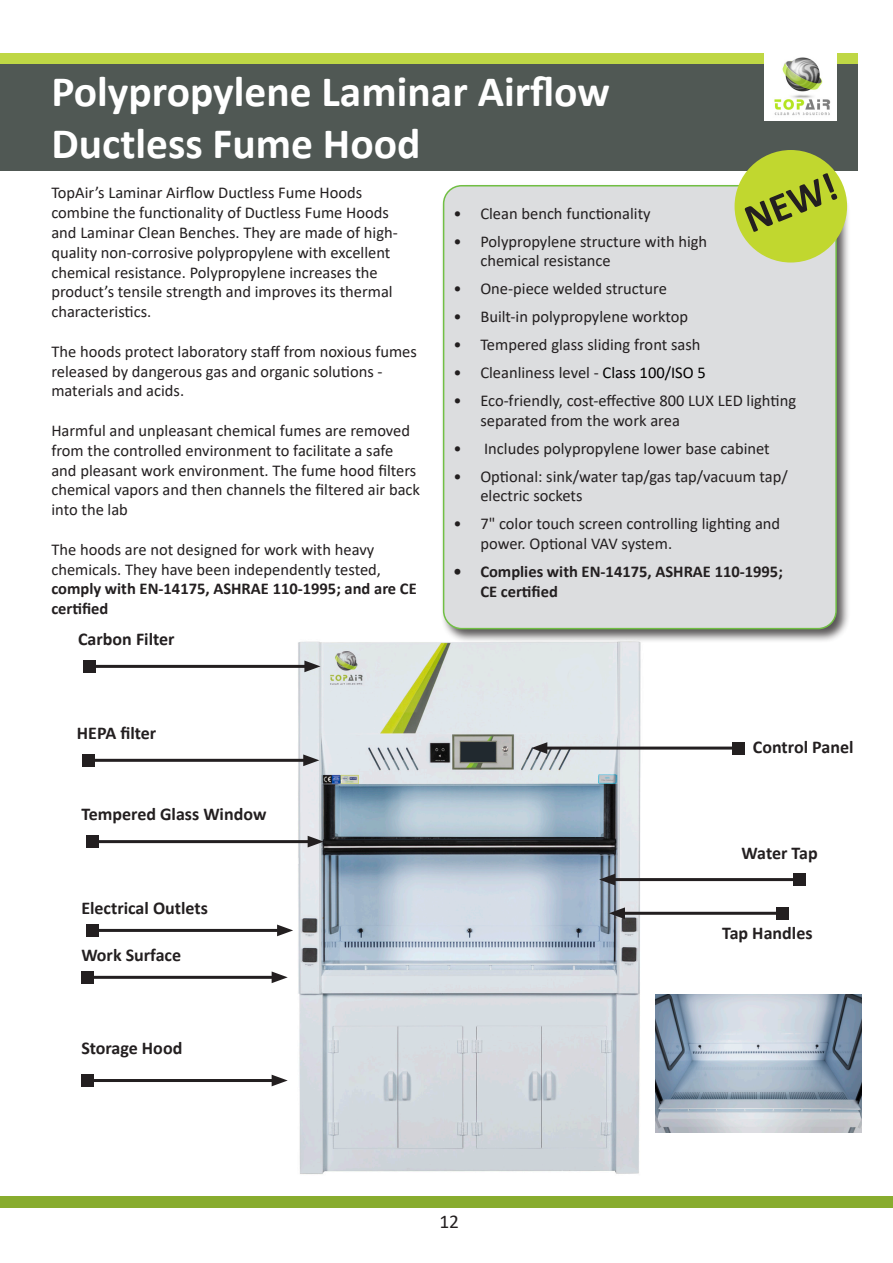
<style>
.page{position:relative;width:893px;height:1263px;background:#fff}
.page>*{position:absolute;margin:0;border:0;box-sizing:border-box;transform-origin:0 0}
.t1{font:700 43.5px/52.2px "Calibri";color:#fff}
.t2{font:700 40.5px "Calibri";color:#231f20}
.t3{font:19.5px "Calibri";color:#231f20}
.t4{font:700 18px "Calibri";color:#231f20}
.t5{font:16.5px/19.8px "Calibri";color:#231f20}
.t6{font:700 16.5px/19.5px "Calibri";color:#231f20}
.s1{color:#000}
</style>
<div class="page">
<img style="left:276px;top:641px;width:380px;height:533px">
<hr style="left:542px;top:746px;width:197px;height:3px;background:#231f20">
<svg style="left:531px;top:742px;width:16px;height:12px"></svg>
<div style="left:733px;top:742px;width:12px;height:12px;background:#231f20"></div>
<hr style="left:93px;top:840px;width:220px;height:3px;background:#231f20">
<svg style="left:308px;top:836px;width:16px;height:11px"></svg>
<div style="left:87px;top:836px;width:12px;height:12px;background:#231f20"></div>
<hr style="left:93px;top:929px;width:190px;height:3px;background:#231f20">
<svg style="left:277px;top:924px;width:16px;height:12px"></svg>
<div style="left:87px;top:924px;width:12px;height:12px;background:#231f20"></div>
<hr style="left:87px;top:976px;width:190px;height:3px;background:#231f20">
<svg style="left:272px;top:971px;width:16px;height:12px"></svg>
<div style="left:81px;top:971px;width:12px;height:12px;background:#231f20"></div>
<hr style="left:87px;top:1079px;width:190px;height:3px;background:#231f20">
<svg style="left:272px;top:1075px;width:16px;height:11px"></svg>
<div style="left:81px;top:1074px;width:12px;height:12px;background:#231f20"></div>
<hr style="left:609px;top:878px;width:190px;height:3px;background:#231f20">
<svg style="left:599px;top:874px;width:16px;height:11px"></svg>
<div style="left:793px;top:873px;width:12px;height:12px;background:#231f20"></div>
<hr style="left:619px;top:912px;width:164px;height:3px;background:#231f20">
<svg style="left:609px;top:907px;width:16px;height:12px"></svg>
<div style="left:777px;top:907px;width:12px;height:12px;background:#231f20"></div>
<div style="left:441px;top:183px;width:410px;height:460px;background:#231f20;opacity:.75"></div>
<div style="left:444px;top:186px;width:392px;height:443px;background:#dcdddf;border-radius:18px"></div>
<div style="left:443px;top:185px;width:394px;height:444px;border:2px solid #71bf44;border-radius:18px"></div>
<div style="left:0;top:63px;width:858px;height:108px;background:#505854"></div>
<div style="left:0;top:53px;width:858px;height:10px;background:#bfd745"></div>
<div style="left:0;top:1196px;width:893px;height:11px;background:#88ac2e"></div>
<img style="left:765px;top:53px;width:72px;height:67px">
<div style="left:735px;top:150px;width:112px;height:112px;background:#c1d72f;border-radius:50%"></div>
<img style="left:656px;top:995px;width:206px;height:137px">
<hr style="left:89px;top:665px;width:221px;height:3px;background:#231f20">
<svg style="left:304px;top:660px;width:16px;height:12px"></svg>
<div style="left:83px;top:660px;width:12px;height:12px;background:#231f20"></div>
<hr style="left:88px;top:759px;width:221px;height:3px;background:#231f20">
<svg style="left:303px;top:754px;width:16px;height:12px"></svg>
<div style="left:82px;top:754px;width:12px;height:12px;background:#231f20"></div>
<h1 class="t1" style="left:51px;top:65px;width:560px">Polypropylene Laminar Airflow<br>Ductless Fume Hood</h1>
<p class="t5" style="left:51px;top:183px;width:348px">TopAir’s Laminar Airflow Ductless Fume Hoods combine the functionality of Ductless Fume Hoods and Laminar Clean Benches. They are made of high&shy;quality non-corrosive polypropylene with excellent chemical resistance. Polypropylene increases the product’s tensile strength and improves its thermal characteristics.</p>
<p class="t5" style="left:51px;top:341px;width:367px">The hoods protect laboratory staff from noxious fumes released by dangerous gas and organic solutions - materials and acids.</p>
<p class="t5" style="left:51px;top:420px;width:370px">Harmful and unpleasant chemical fumes are removed from the controlled environment to facilitate a safe and pleasant work environment. The fume hood filters chemical vapors and then channels the filtered air back into the lab</p>
<p class="t5" style="left:51px;top:539px;width:331px">The hoods are not designed for work with heavy chemicals. They have been independently tested,</p>
<p class="t6" style="left:51px;top:579px;width:367px">comply with EN-14175, ASHRAE 110-1995; and are CE certified</p>
<p class="t4" style="left:78px;top:626px;width:98px">Carbon Filter</p>
<p class="t4" style="left:77px;top:720px;width:81px">HEPA filter</p>
<p class="t4" style="left:81px;top:801px;width:187px">Tempered Glass Window</p>
<p class="t4" style="left:81px;top:895px;width:128px">Electrical Outlets</p>
<p class="t4" style="left:81px;top:942px;width:101px">Work Surface</p>
<p class="t4" style="left:81px;top:1035px;width:102px">Storage Hood</p>
<h2 class="t2" style="left:735px;top:194px;width:98px;rotate:-22deg">NEW!</h2>
<p class="t5" style="left:453px;top:203px;width:199px">• Clean bench functionality</p>
<p class="t5" style="left:480px;top:231px;width:228px;text-indent:-27px">• Polypropylene structure with high chemical resistance</p>
<p class="t5" style="left:453px;top:278px;width:215px">• One-piece welded structure</p>
<p class="t5" style="left:453px;top:306px;width:236px">• Built-in polypropylene worktop</p>
<p class="t5" style="left:453px;top:334px;width:249px">• Tempered glass sliding front sash</p>
<p class="t5" style="left:453px;top:363px;width:254px">• Cleanliness level - <span class="s1">Class 100/ISO 5</span></p>
<p class="t5" style="left:480px;top:391px;width:317px;text-indent:-27px">• Eco-friendly, cost-effective 800 LUX LED lighting separated from the work area</p>
<p class="t5" style="left:453px;top:438px;width:318px">• Includes polypropylene lower base cabinet</p>
<p class="t5" style="left:480px;top:466px;width:309px;text-indent:-27px">• Optional: sink/water tap/gas tap/vacuum tap/ electric sockets</p>
<p class="t5" style="left:480px;top:514px;width:301px;text-indent:-27px">• 7" color touch screen controlling lighting and power. Optional VAV system.</p>
<p class="t6" style="left:480px;top:561px;width:304px;text-indent:-27px">• Complies with EN-14175, ASHRAE 110-1995;<br>CE certified</p>
<p class="t4" style="left:753px;top:734px;width:102px">Control Panel</p>
<p class="t4" style="left:742px;top:841px;width:78px">Water Tap</p>
<p class="t4" style="left:722px;top:920px;width:92px">Tap Handles</p>
<p class="t3" style="left:439px;top:1208px;width:21px">12</p>
</div>
